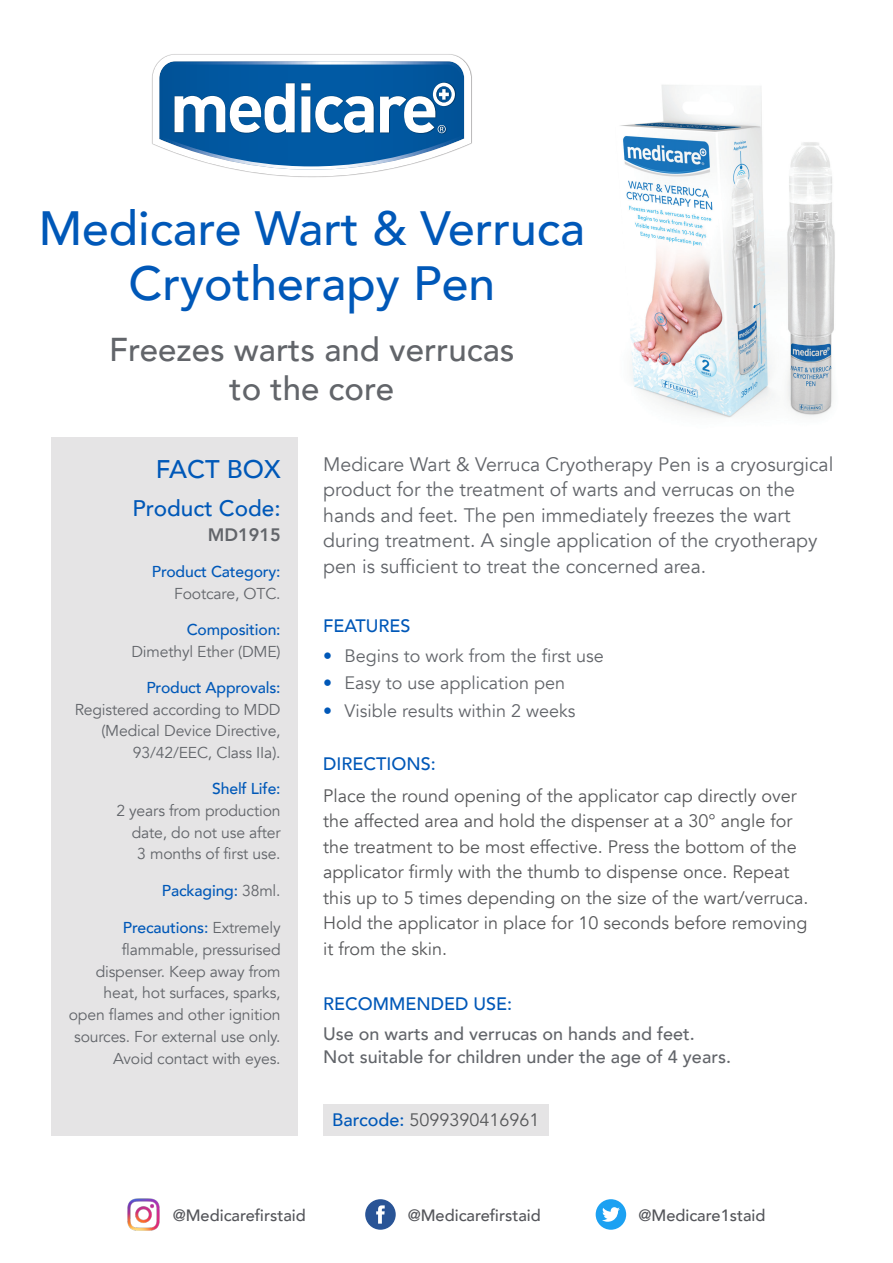
<style>
.page{position:relative;width:893px;height:1263px;background:#fff}
.page>*{position:absolute;margin:0;border:0;box-sizing:border-box;transform-origin:0 0}
.t1{font:500 48px/55.5px "Avenir";color:#0058b8;text-align:center}
.t2{font:500 33px/39px "Avenir";color:#62656a;text-align:center}
.t3{font:500 25.5px "Avenir";color:#0058b8}
.t4{font:500 22.5px "Avenir";color:#0058b8}
.Intro_Paragraph{font:19.5px/25.5px "Avenir";color:#62656a}
.Features_Bullets{font:18px/25.5px "Avenir";color:#57585a}
.Features_Bullets-2{font:18px "Avenir";color:#62656a}
.Intro_Paragraph-2{font:500 18px/23.2px "Avenir";color:#62656a}
.t5{font:500 18px "Avenir";color:#0058b8}
.t6{font:800 18px "Avenir";color:#62656a}
.t7{font:500 16.35px "Avenir";color:#54555a}
.t8{font:15.75px/21.8px "Avenir";letter-spacing:-.01em;color:#62656a;text-align:right}
.t9{font:500 15.75px "Avenir";letter-spacing:-.01em;color:#0058b8}
.s1{font-weight:500;color:#0058b8}
.s2{font-weight:400;color:#62656a}
.s3{color:#0058b8}
</style>
<div class="page">
<img style="left:620px;top:85px;width:215px;height:333px">
<img style="left:152px;top:54px;width:320px;height:124px">
<svg style="left:153px;top:55px;width:318px;height:122px"></svg>
<div style="left:51px;top:438px;width:247px;height:698px;background:#e5e4e5"></div>
<div style="left:323px;top:1104px;width:226px;height:32px;background:#e5e4e5"></div>
<div style="left:365px;top:1199px;width:31px;height:31px;background:#295496;border-radius:50%"></div>
<svg style="left:376px;top:1205px;width:9px;height:19px"></svg>
<div style="left:596px;top:1199px;width:30px;height:31px;background:#1ca1f2;border-radius:50%"></div>
<svg style="left:602px;top:1207px;width:18px;height:15px"></svg>
<img style="left:127px;top:1198px;width:33px;height:33px">
<p class="t1" style="left:39px;top:198px;width:548px">Medicare Wart &amp; Verruca<br>Cryotherapy Pen</p>
<p class="t2" style="left:109px;top:328px;width:407px">Freezes warts and verrucas to the core</p>
<p class="t3" style="left:156px;top:447px;width:126px">FACT BOX</p>
<p class="t4" style="left:133px;top:489px;width:150px">Product Code:</p>
<p class="t6" style="left:208px;top:521px;width:74px">MD1915</p>
<p class="t9" style="left:152px;top:558px;width:130px">Product Category:</p>
<p class="t8" style="left:174px;top:583px;width:108px">Footcare, OTC.</p>
<p class="t8" style="left:131px;top:619px;width:151px"><span class="s1">Composition:<br></span>Dimethyl Ether (DME)</p>
<p class="t9" style="left:146px;top:674px;width:136px">Product Approvals:</p>
<p class="t8" style="left:75px;top:699px;width:207px">Registered according to MDD (Medical Device Directive,<br>93/42/EEC, Class IIa).</p>
<p class="t8" style="left:116px;top:778px;width:166px"><span class="s1">Shelf Life:<br></span>2 years from production</p>
<p class="t8" style="left:132px;top:822px;width:150px">date, do not use after</p>
<p class="t8" style="left:137px;top:843px;width:145px">3 months of first use.</p>
<p class="t9" style="left:162px;top:877px;width:120px">Packaging: <span class="s2">38ml.</span></p>
<p class="t8" style="left:69px;top:917px;width:213px"><span class="s1">Precautions:</span> Extremely flammable, pressurised dispenser. Keep away from heat, hot surfaces, sparks, open flames and other ignition sources. For external use only.<br>Avoid contact with eyes.</p>
<p class="Intro_Paragraph" style="left:323px;top:452px;width:512px">Medicare Wart &amp; Verruca Cryotherapy Pen is a cryosurgical product for the treatment of warts and verrucas on the hands and feet. The pen immediately freezes the wart during treatment. A single application of the cryotherapy pen is sufficient to treat the concerned area.</p>
<p class="t5" style="left:323px;top:610px;width:89px">FEATURES</p>
<p class="Features_Bullets-2" style="left:323px;top:645px;width:282px"><span class="s3">•</span> Begins to work from the first use</p>
<p class="Features_Bullets-2" style="left:323px;top:672px;width:243px"><span class="s3">•</span> Easy to use application pen</p>
<p class="Features_Bullets-2" style="left:323px;top:700px;width:254px"><span class="s3">•</span> Visible results within 2 weeks</p>
<p class="t5" style="left:323px;top:748px;width:114px">DIRECTIONS:</p>
<p class="Features_Bullets" style="left:323px;top:783px;width:487px">Place the round opening of the applicator cap directly over the affected area and hold the dispenser at a 30° angle for the treatment to be most effective. Press the bottom of the applicator firmly with the thumb to dispense once. Repeat this up to 5 times depending on the size of the wart/verruca.<br>Hold the applicator in place for 10 seconds before removing it from the skin.</p>
<p class="t5" style="left:323px;top:989px;width:190px">RECOMMENDED USE:</p>
<p class="Intro_Paragraph-2" style="left:323px;top:1021px;width:409px">Use on warts and verrucas on hands and feet.<br>Not suitable for children under the age of 4 years.</p>
<p class="Features_Bullets" style="left:332px;top:1108px;width:209px"><span class="s1">Barcode:</span> 5099390416961</p>
<p class="t7" style="left:173px;top:1201px;width:135px">@Medicarefirstaid</p>
<p class="t7" style="left:408px;top:1201px;width:135px">@Medicarefirstaid</p>
<p class="t7" style="left:638px;top:1201px;width:129px">@Medicare1staid</p>
</div>
